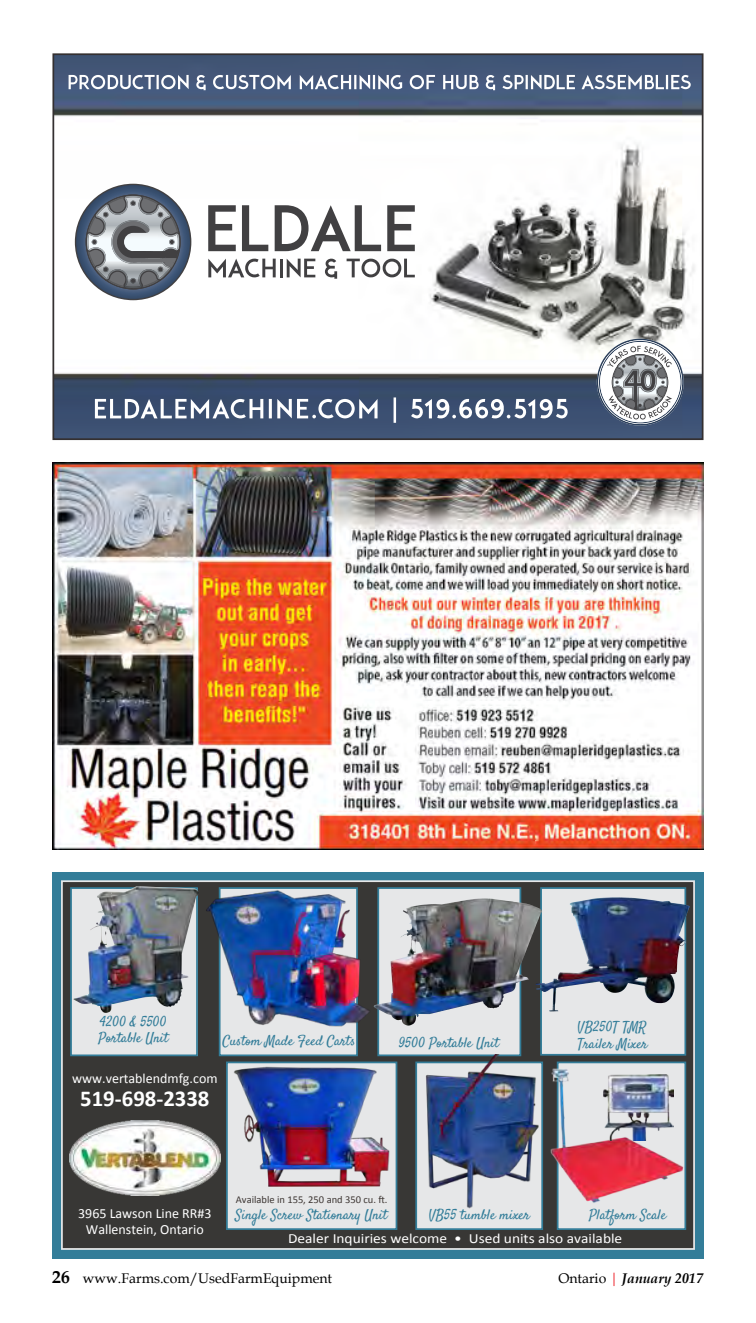
<style>
.page{position:relative;width:756px;height:1323px;background:#fff}
.page>*{position:absolute;margin:0;border:0;box-sizing:border-box;transform-origin:0 0}
.t1{font:700 22.75px "Calibri";color:#fff}
.t2{font:14px/16.8px "Satisfy";color:#337d99}
.t3{font:14px/16.8px "Calibri";color:#fff;text-align:center}
.t4{font:14px "Calibri";color:#fff;scale:1.1 1}
.t5{font:14px "Book Antiqua";color:#000}
.t6{font:italic 700 14px "Book Antiqua";color:#000}
.t7{font:10.5px "Calibri";color:#3d3633}
.s1{font-weight:700;font-size:17.5px}
.s2{font-weight:400;font-style:normal}
.s3{font-weight:400;font-style:normal;color:#ed1d24}
</style>
<div class="page">
<img style="left:55px;top:56px;width:646px;height:381px">
<svg style="left:597px;top:339px;width:87px;height:87px"></svg>
<svg style="left:208px;top:205px;width:28px;height:46px"></svg>
<svg style="left:242px;top:205px;width:26px;height:46px"></svg>
<svg style="left:275px;top:205px;width:106px;height:46px"></svg>
<svg style="left:387px;top:205px;width:28px;height:46px"></svg>
<svg style="left:208px;top:259px;width:68px;height:18px"></svg>
<hr style="left:280px;top:259px;width:3px;height:18px;background:#414042">
<svg style="left:287px;top:259px;width:28px;height:18px"></svg>
<svg style="left:325px;top:259px;width:12px;height:20px"></svg>
<svg style="left:347px;top:259px;width:68px;height:18px"></svg>
<svg style="left:76px;top:185px;width:114px;height:114px"></svg>
<svg style="left:69px;top:75px;width:622px;height:15px"></svg>
<svg style="left:95px;top:397px;width:473px;height:26px"></svg>
<div style="left:52px;top:53px;width:652px;height:387px;border:2px solid #343031"></div>
<div style="left:52px;top:872px;width:652px;height:386px;background:#337d99"></div>
<div style="left:62px;top:881px;width:632px;height:368px;background:#383735"></div>
<div style="left:61px;top:880px;width:634px;height:370px;border:2px solid #e6e7e8"></div>
<svg style="left:73px;top:890px;width:122px;height:163px;background:#b5b8ba"></svg>
<div style="left:70px;top:887px;width:128px;height:169px;border:2px solid #337d99"></div>
<img style="left:445px;top:890px;width:73px;height:163px">
<div style="left:377px;top:887px;width:144px;height:169px;border:2px solid #337d99"></div>
<svg style="left:543px;top:890px;width:140px;height:163px;background:#9fa0b0"></svg>
<div style="left:540px;top:887px;width:146px;height:169px;border:2px solid #337d99"></div>
<div style="left:558px;top:1062px;width:127px;height:167px;background:#e6e7e8"></div>
<div style="left:557px;top:1062px;width:129px;height:168px;border:2px solid #337d99"></div>
<div style="left:227px;top:1062px;width:169px;height:167px;background:#e6e7e8"></div>
<img style="left:70px;top:1120px;width:140px;height:76px">
<img style="left:583px;top:1068px;width:104px;height:137px">
<img style="left:73px;top:886px;width:84px;height:127px">
<img style="left:445px;top:898px;width:38px;height:15px">
<img style="left:570px;top:897px;width:41px;height:42px">
<img style="left:603px;top:1074px;width:70px;height:66px">
<img style="left:210px;top:1072px;width:145px;height:146px">
<img style="left:195px;top:887px;width:250px;height:185px">
<img style="left:355px;top:1055px;width:228px;height:171px">
<img style="left:52px;top:463px;width:652px;height:387px">
<p class="t2" style="left:98px;top:1014px;width:71px">4200 &amp; 5500<br>Portable Unit</p>
<p class="t2" style="left:222px;top:1034px;width:135px">Custom Made Feed Carts</p>
<p class="t2" style="left:399px;top:1036px;width:102px">9500 Portable Unit</p>
<p class="t3" style="left:72px;top:1070px;width:147px">www.vertablendmfg.com</p>
<h1 class="t1" style="left:80px;top:1084px;width:131px">519-698-2338</h1>
<p class="t7" style="left:236px;top:1193px;width:153px">Available in 155, 250 and 350 cu. ft.</p>
<p class="t2" style="left:578px;top:1020px;width:72px">VB250T TMR<br>Trailer Mixer</p>
<p class="t3" style="left:78px;top:1205px;width:135px">3965 Lawson Line RR#3<br>Wallenstein, Ontario</p>
<p class="t2" style="left:235px;top:1208px;width:154px">Single Screw Stationary Unit</p>
<p class="t2" style="left:429px;top:1208px;width:103px">VB55 tumble mixer</p>
<p class="t2" style="left:589px;top:1208px;width:78px">Platform Scale</p>
<p class="t4" style="left:288px;top:1230px;width:305px">Dealer Inquiries welcome • Used units also available</p>
<p class="t5" style="left:52px;top:1269px;width:281px"><span class="s1">26</span> www.Farms.com/UsedFarmEquipment</p>
<p class="t6" style="left:558px;top:1268px;width:146px"><span class="s2">Ontario</span> <span class="s3">|</span> January 2017</p>
</div>
